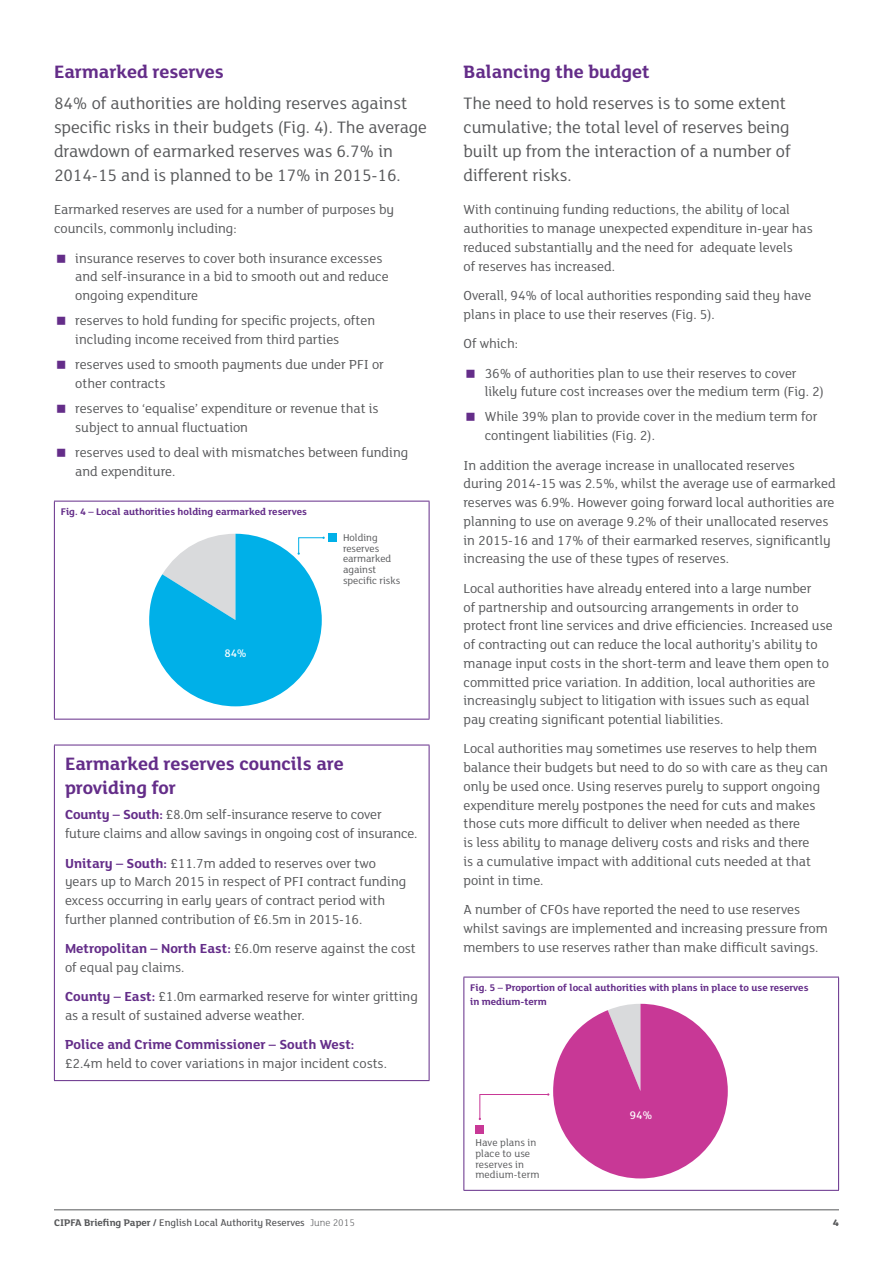
<style>
.page{position:relative;width:893px;height:1263px;background:#fff}
.page>*{position:absolute;margin:0;border:0;box-sizing:border-box;transform-origin:0 0}
.Subhead_A_13_16_bd{font:700 19.5px/24px "FS Lola";color:#642d89}
.Intro_12_16_Med{font:18px/24px "FS Lola";color:#57585a}
.Body_Copy_9_5_12_5{font:14.25px/18.8px "FS Lola";color:#57585a}
.t1{font:500 12px "FS Lola";color:#fff}
.t2{font:500 11.85px "FS Lola";color:#fff}
.t3{font:10.8px/10.8px "FS Lola";letter-spacing:.005em;color:#57585a}
.t4{font:10.65px/10.6px "FS Lola";color:#57585a}
.Small_Print{font:700 10.5px/13.5px "FS Lola";color:#642d89}
.t5{font:500 10.5px "FS Lola";color:#57585a}
.t6{font:800 10.5px "FS Lola";color:#57585a}
.s1{font-weight:700;color:#642d89}
.s2{font-weight:700}
.s3{font-weight:300}
</style>
<div class="page">
<hr style="left:54px;top:1209px;width:785px;height:1px;background:#57585a">
<hr style="left:54px;top:501px;width:375px;height:1px;background:#642d89">
<hr style="left:54px;top:501px;width:1px;height:218px;background:#642d89">
<hr style="left:429px;top:501px;width:1px;height:218px;background:#642d89">
<hr style="left:54px;top:719px;width:375px;height:1px;background:#642d89">
<hr style="left:54px;top:745px;width:375px;height:1px;background:#642d89">
<hr style="left:54px;top:745px;width:1px;height:335px;background:#642d89">
<hr style="left:429px;top:745px;width:1px;height:335px;background:#642d89">
<hr style="left:54px;top:1080px;width:375px;height:1px;background:#642d89">
<hr style="left:463px;top:977px;width:376px;height:1px;background:#642d89">
<hr style="left:463px;top:977px;width:1px;height:213px;background:#642d89">
<hr style="left:838px;top:977px;width:1px;height:213px;background:#642d89">
<hr style="left:463px;top:1190px;width:376px;height:1px;background:#642d89">
<div style="left:328px;top:533px;width:8px;height:9px;background:#00b0e8"></div>
<svg style="left:149px;top:534px;width:176px;height:172px"></svg>
<div style="left:475px;top:1125px;width:9px;height:8px;background:#c83896"></div>
<svg style="left:479px;top:1004px;width:249px;height:174px"></svg>
<p class="Subhead_A_13_16_bd" style="left:54px;top:59px;width:171px">Earmarked reserves</p>
<p class="Intro_12_16_Med" style="left:54px;top:90px;width:375px">84% of authorities are holding reserves against specific risks in their budgets (Fig. 4). The average drawdown of earmarked reserves was 6.7% in 2014-15 and is planned to be 17% in 2015-16.</p>
<p class="Body_Copy_9_5_12_5" style="left:54px;top:200px;width:342px">Earmarked reserves are used for a number of purposes by councils, commonly including:</p>
<p class="Body_Copy_9_5_12_5" style="left:75px;top:248px;width:315px">insurance reserves to cover both insurance excesses and self-insurance in a bid to smooth out and reduce ongoing expenditure</p>
<p class="Body_Copy_9_5_12_5" style="left:75px;top:311px;width:301px">reserves to hold funding for specific projects, often including income received from third parties</p>
<p class="Body_Copy_9_5_12_5" style="left:75px;top:354px;width:310px">reserves used to smooth payments due under PFI or other contracts</p>
<p class="Body_Copy_9_5_12_5" style="left:75px;top:398px;width:305px">reserves to ‘equalise’ expenditure or revenue that is subject to annual fluctuation</p>
<p class="Body_Copy_9_5_12_5" style="left:75px;top:442px;width:335px">reserves used to deal with mismatches between funding and expenditure.</p>
<p class="Small_Print" style="left:61px;top:505px;width:248px">Fig. 4 – Local authorities holding earmarked reserves</p>
<p class="t2" style="left:224px;top:645px;width:24px">84%</p>
<p class="t4" style="left:343px;top:532px;width:59px">Holding reserves earmarked against specific risks</p>
<p class="Subhead_A_13_16_bd" style="left:65px;top:751px;width:280px">Earmarked reserves councils are providing for</p>
<p class="Body_Copy_9_5_12_5" style="left:65px;top:805px;width:354px"><span class="s1">County – South:</span> £8.0m self-insurance reserve to cover future claims and allow savings in ongoing cost of insurance.</p>
<p class="Body_Copy_9_5_12_5" style="left:65px;top:853px;width:343px"><span class="s1">Unitary – South:</span> £11.7m added to reserves over two years up to March 2015 in respect of PFI contract funding excess occurring in early years of contract period with further planned contribution of £6.5m in 2015-16.</p>
<p class="Body_Copy_9_5_12_5" style="left:65px;top:938px;width:352px"><span class="s1">Metropolitan – North East:</span> £6.0m reserve against the cost of equal pay claims.</p>
<p class="Body_Copy_9_5_12_5" style="left:65px;top:987px;width:354px"><span class="s1">County – East:</span> £1.0m earmarked reserve for winter gritting as a result of sustained adverse weather.</p>
<p class="Body_Copy_9_5_12_5" style="left:65px;top:1035px;width:323px"><span class="s1">Police and Crime Commissioner – South West: </span>£2.4m held to cover variations in major incident costs.</p>
<p class="Subhead_A_13_16_bd" style="left:463px;top:59px;width:188px">Balancing the budget</p>
<p class="Intro_12_16_Med" style="left:463px;top:90px;width:329px">The need to hold reserves is to some extent cumulative; the total level of reserves being built up from the interaction of a number of different risks.</p>
<p class="Body_Copy_9_5_12_5" style="left:463px;top:200px;width:351px">With continuing funding reductions, the ability of local authorities to manage unexpected expenditure in-year has reduced substantially and the need for adequate levels<br>of reserves has increased.</p>
<p class="Body_Copy_9_5_12_5" style="left:463px;top:285px;width:349px">Overall, 94% of local authorities responding said they have plans in place to use their reserves (Fig. 5).</p>
<p class="Body_Copy_9_5_12_5" style="left:463px;top:334px;width:56px">Of which:</p>
<p class="Body_Copy_9_5_12_5" style="left:485px;top:363px;width:341px">36% of authorities plan to use their reserves to cover likely future cost increases over the medium term (Fig. 2)</p>
<p class="Body_Copy_9_5_12_5" style="left:485px;top:407px;width:334px">While 39% plan to provide cover in the medium term for contingent liabilities (Fig. 2).</p>
<p class="Body_Copy_9_5_12_5" style="left:463px;top:455px;width:374px">In addition the average increase in unallocated reserves during 2014-15 was 2.5%, whilst the average use of earmarked reserves was 6.9%. However going forward local authorities are planning to use on average 9.2% of their unallocated reserves in 2015-16 and 17% of their earmarked reserves, significantly increasing the use of these types of reserves.</p>
<p class="Body_Copy_9_5_12_5" style="left:463px;top:578px;width:371px">Local authorities have already entered into a large number<br>of partnership and outsourcing arrangements in order to protect front line services and drive efficiencies. Increased use of contracting out can reduce the local authority’s ability to manage input costs in the short-term and leave them open to committed price variation. In addition, local authorities are increasingly subject to litigation with issues such as equal pay creating significant potential liabilities.</p>
<p class="Body_Copy_9_5_12_5" style="left:463px;top:739px;width:366px">Local authorities may sometimes use reserves to help them balance their budgets but need to do so with care as they can only be used once. Using reserves purely to support ongoing expenditure merely postpones the need for cuts and makes those cuts more difficult to deliver when needed as there<br>is less ability to manage delivery costs and risks and there<br>is a cumulative impact with additional cuts needed at that point in time.</p>
<p class="Body_Copy_9_5_12_5" style="left:463px;top:899px;width:366px">A number of CFOs have reported the need to use reserves whilst savings are implemented and increasing pressure from members to use reserves rather than make difficult savings.</p>
<p class="Small_Print" style="left:470px;top:981px;width:340px">Fig. 5 – Proportion of local authorities with plans in place to use reserves in medium-term</p>
<p class="t3" style="left:475px;top:1136px;width:66px">Have plans in place to use reserves in medium-term</p>
<p class="t1" style="left:630px;top:1107px;width:24px">94%</p>
<p class="t5" style="left:54px;top:1216px;width:302px"><span class="s2">CIPFA Briefing Paper /</span> English Local Authority Reserves <span class="s3">June 2015</span></p>
<p class="t6" style="left:833px;top:1215px;width:8px">4</p>
</div>
